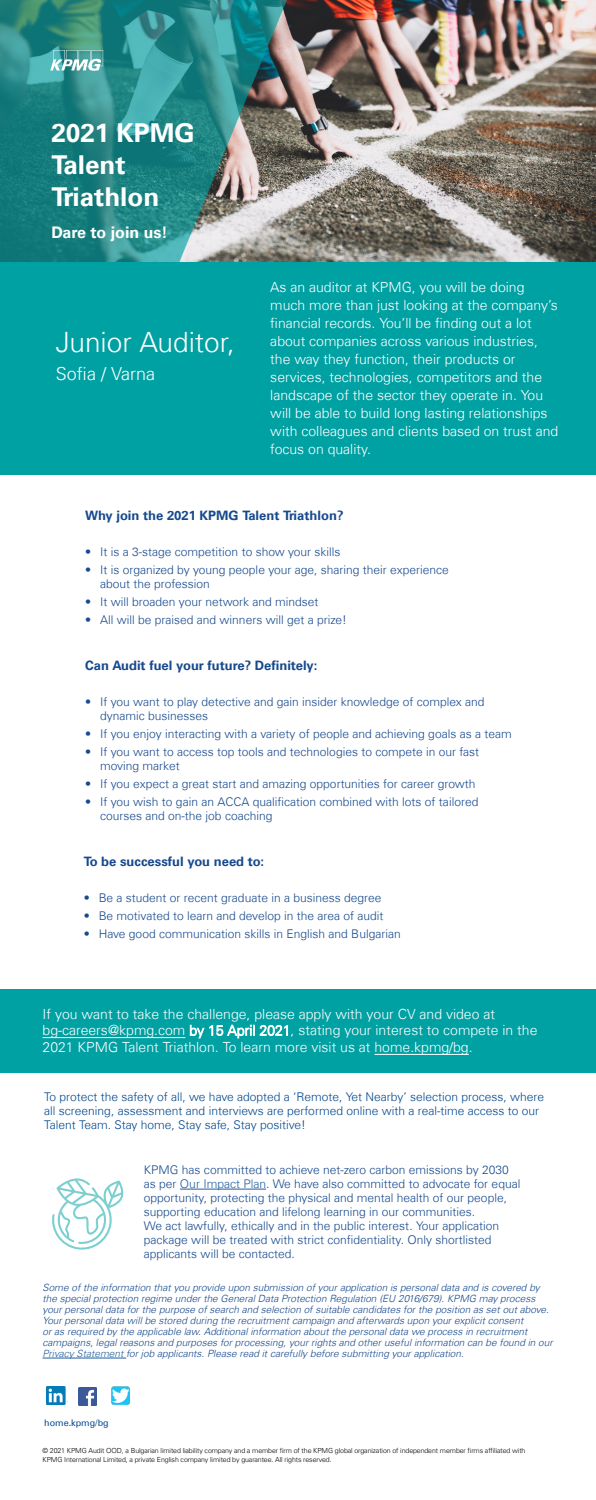
<style>
.page{position:relative;width:596px;height:1500px;background:#fff}
.page>*{position:absolute;margin:0;border:0;box-sizing:border-box;transform-origin:0 0}
.t1{font:300 28px "Universfor KPMG";color:#fff}
.t2{font:700 26px/32px "Universfor KPMG";color:#fff}
.t3{font:300 18px "Universfor KPMG";color:#fff}
.t4{font:700 16px "Universfor KPMG";color:#fff}
.t5{font:300 14px/18px "Universfor KPMG";color:#fff}
.t6{font:700 13px "Universfor KPMG";color:#16498d}
.t7{font:300 12px/14px "Universfor KPMG";color:#16498d}
.t8{font:300 12px/14px "Universfor KPMG";color:#00478f}
.t9{font:italic 300 10px/11px "Universfor KPMG";color:#16498d}
.t10{font:9px "Universfor KPMG";color:#00478f}
.t11{font:300 7px/9px "Universfor KPMG";letter-spacing:-.015em;color:#000}
.s1{color:#215e9e}
</style>
<div class="page">
<img style="left:291px;top:0;width:304px;height:262px">
<img style="left:0;top:0;width:291px;height:262px">
<div style="left:0;top:262px;width:595px;height:213px;background:#00a1a3"></div>
<svg style="left:50px;top:50px;width:53px;height:21px"></svg>
<div style="left:0;top:989px;width:595px;height:84px;background:#00a1a3"></div>
<hr style="left:43px;top:1358px;width:83px;height:1px;background:#215e9e">
<hr style="left:374px;top:1054px;width:94px;height:1px;background:#fff">
<hr style="left:43px;top:1037px;width:142px;height:1px;background:#fff">
<img style="left:46px;top:1387px;width:22px;height:18px">
<img style="left:79px;top:1387px;width:18px;height:18px">
<img style="left:111px;top:1387px;width:18px;height:18px">
<hr style="left:180px;top:1189px;width:86px;height:1px;background:#215e9e">
<svg style="left:52px;top:1178px;width:72px;height:72px"></svg>
<h2 class="t2" style="left:51px;top:117px;width:145px">2021 KPMG<br>Talent<br>Triathlon</h2>
<h3 class="t4" style="left:51px;top:223px;width:118px">Dare to join us!</h3>
<h1 class="t1" style="left:56px;top:325px;width:180px">Junior Auditor,</h1>
<h3 class="t3" style="left:56px;top:363px;width:101px">Sofia / Varna</h3>
<p class="t5" style="left:270px;top:278px;width:289px">As an auditor at KPMG, you will be doing much more than just looking at the company’s financial records. You’ll be finding out a lot about companies across various industries, the way they function, their products or services, technologies, competitors and the landscape of the sector they operate in. You will be able to build long lasting relationships with colleagues and clients based on trust and focus on quality.</p>
<p class="t6" style="left:85px;top:508px;width:260px">Why join the 2021 KPMG Talent Triathlon?</p>
<p class="t7" style="left:85px;top:545px;width:257px">• It is a 3-stage competition to show your skills</p>
<p class="t7" style="left:100px;top:563px;width:350px;text-indent:-15px">• It is organized by young people your age, sharing their experience about the profession</p>
<p class="t7" style="left:85px;top:595px;width:235px">• It will broaden your network and mindset</p>
<p class="t7" style="left:85px;top:613px;width:263px">• All will be praised and winners will get a prize!</p>
<p class="t6" style="left:85px;top:658px;width:234px">Can Audit fuel your future? Definitely:</p>
<p class="t7" style="left:100px;top:695px;width:386px;text-indent:-15px">• If you want to play detective and gain insider knowledge of complex and dynamic businesses</p>
<p class="t7" style="left:85px;top:727px;width:428px">• If you enjoy interacting with a variety of people and achieving goals as a team</p>
<p class="t7" style="left:100px;top:745px;width:380px;text-indent:-15px">• If you want to access top tools and technologies to compete in our fast moving market</p>
<p class="t7" style="left:85px;top:777px;width:392px">• If you expect a great start and amazing opportunities for career growth</p>
<p class="t7" style="left:100px;top:795px;width:379px;text-indent:-15px">• If you wish to gain an ACCA qualification combined with lots of tailored courses and on-the job coaching</p>
<p class="t6" style="left:84px;top:854px;width:182px">To be successful you need to:</p>
<p class="t7" style="left:84px;top:891px;width:299px">• Be a student or recent graduate in a business degree</p>
<p class="t7" style="left:84px;top:909px;width:301px">• Be motivated to learn and develop in the area of audit</p>
<p class="t7" style="left:84px;top:927px;width:318px">• Have good communication skills in English and Bulgarian</p>
<p class="t5" style="left:43px;top:1005px;width:496px;line-height:16.8px">If you want to take the challenge, please apply with your CV and video at bg-careers@kpmg.com by 15 April 2021, stating your interest to compete in the<br>2021 KPMG Talent Triathlon. To learn more visit us at home.kpmg/bg.</p>
<p class="t8" style="left:44px;top:1090px;width:501px">To protect the safety of all, we have adopted a ‘Remote, Yet Nearby’ selection process, where all screening, assessment and interviews are performed online with a real-time access to our<br>Talent Team. Stay home, Stay safe, Stay positive!</p>
<p class="t7" style="left:144px;top:1163px;width:377px">KPMG has committed to achieve net-zero carbon emissions by 2030 as per <span class="s1">Our Impact Plan</span>. We have also committed to advocate for equal opportunity, protecting the physical and mental health of our people, supporting education and lifelong learning in our communities.<br>We act lawfully, ethically and in the public interest. Your application package will be treated with strict confidentiality. Only shortlisted applicants will be contacted.</p>
<p class="t9" style="left:43px;top:1282px;width:511px">Some of the information that you provide upon submission of your application is personal data and is covered by the special protection regime under the General Data Protection Regulation (EU 2016/679). KPMG may process your personal data for the purpose of search and selection of suitable candidates for the position as set out above.<br>Your personal data will be stored during the recruitment campaign and afterwards upon your explicit consent<br>or as required by the applicable law. Additional information about the personal data we process in recruitment campaigns, legal reasons and purposes for processing, your rights and other useful information can be found in our <span class="s1">Privacy Statement</span> for job applicants. Please read it carefully before submitting your application.</p>
<p class="t10" style="left:44px;top:1417px;width:66px">home.kpmg/bg</p>
<p class="t11" style="left:43px;top:1446px;width:484px">© 2021 KPMG Audit OOD, a Bulgarian limited liability company and a member firm of the KPMG global organization of independent member firms affiliated with<br>KPMG International Limited, a private English company limited by guarantee. All rights reserved.</p>
</div>
